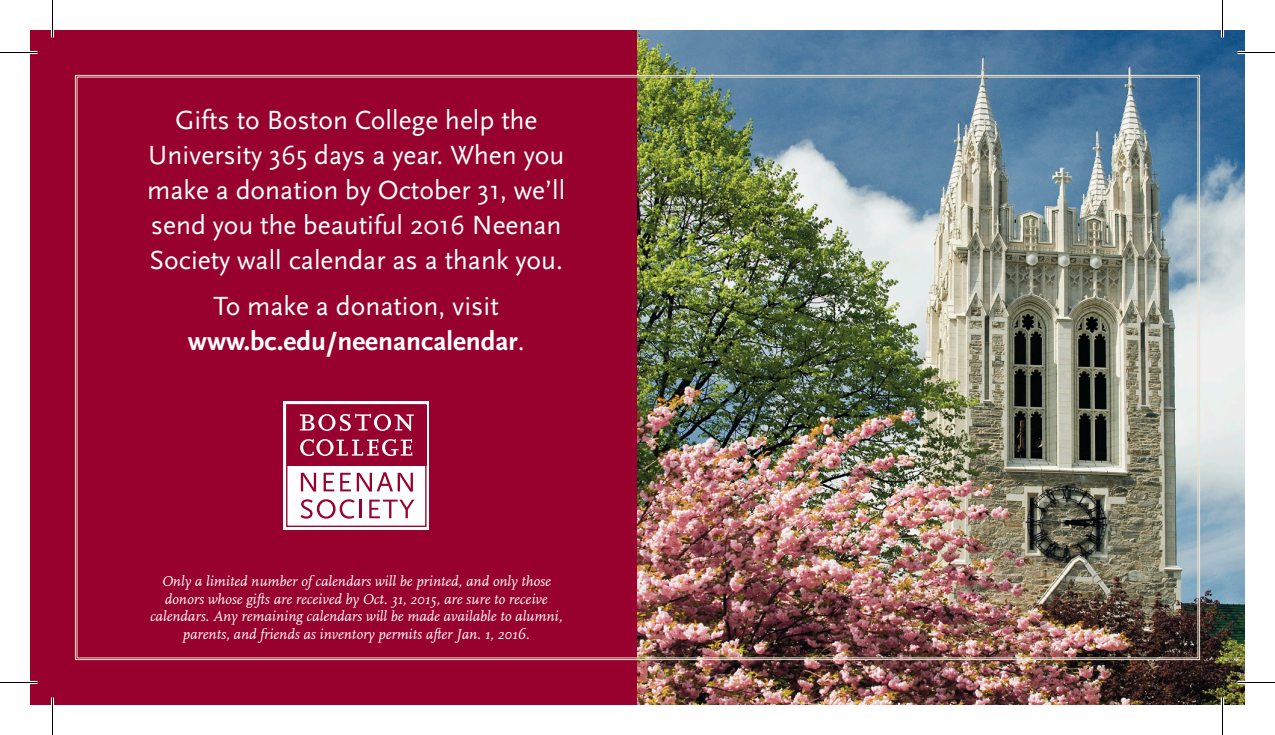
<style>
.page{position:relative;width:1275px;height:735px;background:#fff}
.page>*{position:absolute;margin:0;border:0;box-sizing:border-box;transform-origin:0 0}
.t1{font:27.5px/35px "Scala Sans OT";color:#fff;text-align:center}
.t2{font:700 27.5px/35px "Scala Sans OT";color:#fff;text-align:center}
.t3{font:italic 15px/17.5px "Scala OT";color:#fff;text-align:center}
.s1{font-weight:400}
</style>
<div class="page">
<div style="left:30px;top:30px;width:620px;height:675px;background:#98012d"></div>
<img style="left:638px;top:30px;width:607px;height:675px">
<img style="left:75px;top:75px;width:1125px;height:585px">
<div style="left:283px;top:401px;width:146px;height:129px;background:#fff"></div>
<div style="left:287px;top:405px;width:139px;height:61px;background:#98012d"></div>
<svg style="left:300px;top:414px;width:114px;height:17px"></svg>
<svg style="left:300px;top:439px;width:112px;height:17px"></svg>
<svg style="left:301px;top:473px;width:15px;height:19px"></svg>
<svg style="left:324px;top:473px;width:10px;height:18px"></svg>
<svg style="left:340px;top:473px;width:11px;height:18px"></svg>
<svg style="left:357px;top:472px;width:56px;height:20px"></svg>
<svg style="left:301px;top:499px;width:61px;height:20px"></svg>
<svg style="left:369px;top:500px;width:45px;height:18px"></svg>
<div style="left:286px;top:404px;width:140px;height:123px;border:1px solid #98012d"></div>
<hr style="left:0;top:51px;width:38px;height:3px;background:#fff">
<hr style="left:1238px;top:51px;width:37px;height:3px;background:#fff">
<hr style="left:0;top:681px;width:38px;height:3px;background:#fff">
<hr style="left:1238px;top:681px;width:37px;height:3px;background:#fff">
<hr style="left:51px;top:0;width:3px;height:38px;background:#fff">
<hr style="left:51px;top:698px;width:3px;height:37px;background:#fff">
<hr style="left:1221px;top:0;width:3px;height:38px;background:#fff">
<hr style="left:1221px;top:698px;width:3px;height:37px;background:#fff">
<hr style="left:0;top:52px;width:38px;height:1px;background:#000">
<hr style="left:1238px;top:52px;width:37px;height:1px;background:#000">
<hr style="left:0;top:682px;width:38px;height:1px;background:#000">
<hr style="left:1238px;top:682px;width:37px;height:1px;background:#000">
<hr style="left:52px;top:0;width:1px;height:38px;background:#000">
<hr style="left:52px;top:698px;width:1px;height:37px;background:#000">
<hr style="left:1222px;top:0;width:1px;height:38px;background:#000">
<hr style="left:1222px;top:698px;width:1px;height:37px;background:#000">
<p class="t1" style="left:147px;top:103px;width:420px">Gifts to Boston College help the University 365 days a year. When you make a donation by October 31, we’ll send you the beautiful 2016 Neenan Society wall calendar as a thank you.</p>
<p class="t2" style="left:188px;top:289px;width:338px"><span class="s1">To make a donation, visit </span>www.bc.edu/neenancalendar<span class="s1">.</span></p>
<p class="t3" style="left:150px;top:573px;width:414px">Only a limited number of calendars will be printed, and only those donors whose gifts are received by Oct. 31, 2015, are sure to receive calendars. Any remaining calendars will be made available to alumni, parents, and friends as inventory permits after Jan. 1, 2016.</p>
</div>
